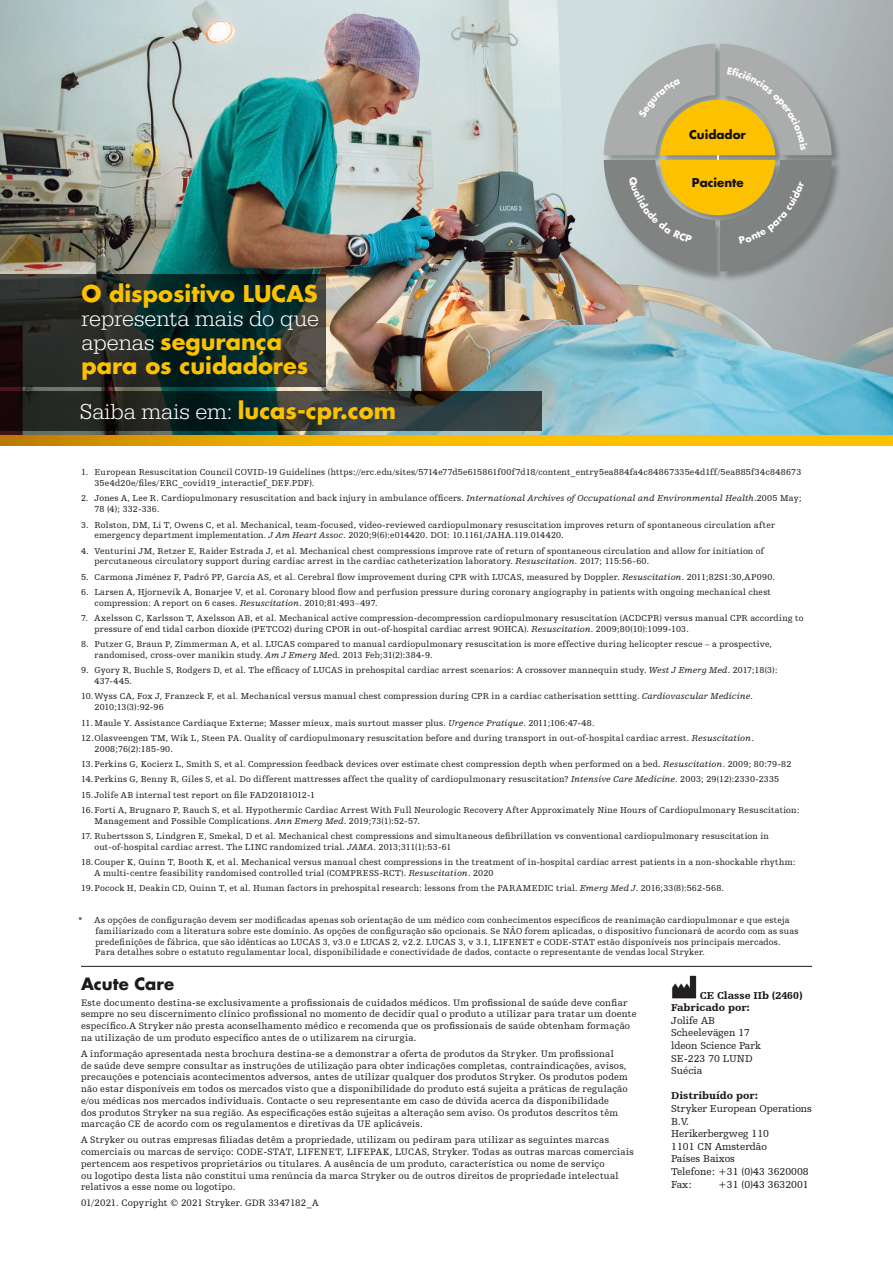
<style>
.page{position:relative;width:893px;height:1263px;background:#fff}
.page>*{position:absolute;margin:0;border:0;box-sizing:border-box;transform-origin:0 0}
.t1{font:700 22.5px/24px "Futura For Stryker";color:#fcc100}
.t2{font:300 22.5px "URW Egyptienne TOT";color:#fff}
.t3{font:700 16.5px "Futura For Stryker";color:#1c1b1a}
.t4{font:700 11.85px "Futura For Stryker";color:#141211}
.t5{font:10.5px/12.6px "Humanist Slabserif 712 BT";color:#1c1b1a}
.t6{font:900 10.5px/12.6px "Humanist Slabserif 712 BT";color:#1c1b1a}
.t7{font:9.75px/11.7px "Humanist Slabserif 712 BT";letter-spacing:.025em;color:#1c1b1a}
.t8{font:9px/10.8px "Humanist Slabserif 712 BT";letter-spacing:.025em;color:#1c1b1a}
.s1{font-family:"URW Egyptienne TOT";font-weight:300;color:#fff}
.s2{font-style:italic}
</style>
<div class="page">
<img style="left:0;top:0;width:893px;height:435px">
<hr style="left:81px;top:966px;width:731px;height:1px;background:#1c1b1a">
<img style="left:672px;top:976px;width:25px;height:23px">
<svg style="left:0;top:391px;width:541px;height:40px;background:#242e2c"></svg>
<svg style="left:0;top:274px;width:325px;height:113px;background:#1b2a27"></svg>
<svg style="left:0;top:435px;width:893px;height:11px;background:#eeb100"></svg>
<div style="left:604px;top:44px;width:238px;height:238px;background:#1c1b1a;opacity:.35"></div>
<svg style="left:604px;top:44px;width:228px;height:227px;background:#b1a984"></svg>
<h1 class="t1" style="left:81px;top:281px;width:238px">O dispositivo LUCAS</h1>
<h1 class="t2" style="left:81px;top:305px;width:239px">representa mais do que</h1>
<h1 class="t1" style="left:81px;top:329px;width:228px"><span class="s1">apenas</span> segurança para os cuidadores</h1>
<h1 class="t1" style="left:80px;top:398px;width:318px"><span class="s1">Saiba mais em:</span> lucas-cpr.com</h1>
<h3 class="t4" style="left:689px;top:126px;width:58px">Cuidador</h3>
<h3 class="t4" style="left:692px;top:175px;width:53px">Paciente</h3>
<p class="t8" style="left:94px;top:467px;width:708px;text-indent:-14px">1. European Resuscitation Council COVID-19 Guidelines (https://erc.edu/sites/5714e77d5e615861f00f7d18/content_entry5ea884fa4c84867335e4d1ff/5ea885f34c848673<br>35e4d20e/files/ERC_covid19_interactief_DEF.PDF).</p>
<p class="t8" style="left:94px;top:493px;width:709px;text-indent:-14px">2. Jones A, Lee R. Cardiopulmonary resuscitation and back injury in ambulance officers. <span class="s2">International Archives of Occupational and Environmental Health</span>.2005 May;<br>78 (4); 332-336.</p>
<p class="t8" style="left:94px;top:519px;width:682px;text-indent:-14px">3. Rolston, DM, Li T, Owens C, et al. Mechanical, team-focused, video-reviewed cardiopulmonary resuscitation improves return of spontaneous circulation after emergency department implementation. <span class="s2">J Am Heart Assoc</span>. 2020;9(6):e014420. DOI: 10.1161/JAHA.119.014420.</p>
<p class="t8" style="left:94px;top:545px;width:671px;text-indent:-14px">4. Venturini JM, Retzer E, Raider Estrada J, et al. Mechanical chest compressions improve rate of return of spontaneous circulation and allow for initiation of percutaneous circulatory support during cardiac arrest in the cardiac catheterization laboratory. <span class="s2">Resuscitation.</span> 2017; 115:56-60.</p>
<p class="t8" style="left:81px;top:571px;width:696px">5. Carmona Jiménez F, Padró PP, García AS, et al. Cerebral flow improvement during CPR with LUCAS, measured by Doppler. <span class="s2">Resuscitation</span>. 2011;82S1:30,AP090.</p>
<p class="t8" style="left:94px;top:586px;width:678px;text-indent:-14px">6. Larsen A, Hjornevik A, Bonarjee V, et al. Coronary blood flow and perfusion pressure during coronary angiography in patients with ongoing mechanical chest compression: A report on 6 cases. <span class="s2">Resuscitation</span>. 2010;81:493–497.</p>
<p class="t8" style="left:94px;top:613px;width:711px;text-indent:-14px">7. Axelsson C, Karlsson T, Axelsson AB, et al. Mechanical active compression-decompression cardiopulmonary resuscitation (ACDCPR) versus manual CPR according to pressure of end tidal carbon dioxide (PETCO2) during CPOR in out-of-hospital cardiac arrest 9OHCA). <span class="s2">Resuscitation</span>. 2009;80(10):1099-103.</p>
<p class="t8" style="left:94px;top:639px;width:679px;text-indent:-14px">8. Putzer G, Braun P, Zimmerman A, et al. LUCAS compared to manual cardiopulmonary resuscitation is more effective during helicopter rescue – a prospective, randomised, cross-over manikin study. <span class="s2">Am J Emerg Me</span>d. 2013 Feb;31(2):384-9.</p>
<p class="t8" style="left:94px;top:665px;width:685px;text-indent:-14px">9. Gyory R, Buchle S, Rodgers D, et al. The efficacy of LUCAS in prehospital cardiac arrest scenarios: A crossover mannequin study. <span class="s2">West J Emerg Med</span>. 2017;18(3):<br>437-445.</p>
<p class="t8" style="left:94px;top:691px;width:660px;text-indent:-14px">10.Wyss CA, Fox J, Franzeck F, et al. Mechanical versus manual chest compression during CPR in a cardiac catherisation settting. <span class="s2">Cardiovascular Medicine</span>.<br>2010;13(3):92-96</p>
<p class="t8" style="left:81px;top:715px;width:674px;line-height:15.3px">11. Maule Y. Assistance Cardiaque Externe; Masser mieux, mais surtout masser plus. <span class="s2">Urgence Pratique</span>. 2011;106:47-48.<br>12.Olasveengen TM, Wik L, Steen PA. Quality of cardiopulmonary resuscitation before and during transport in out-of-hospital cardiac arrest. <span class="s2">Resuscitation</span>.</p>
<p class="t8" style="left:81px;top:741px;width:720px;line-height:15.3px;text-indent:14px">2008;76(2):185-90.<br>13.Perkins G, Kocierz L, Smith S, et al. Compression feedback devices over estimate chest compression depth when performed on a bed. <span class="s2">Resuscitation</span>. 2009; 80:79-82<br>14.Perkins G, Benny R, Giles S, et al. Do different mattresses affect the quality of cardiopulmonary resuscitation? <span class="s2">Intensive Care Medicine</span>. 2003; 29(12):2330-2335<br>15.Jolife AB internal test report on file FAD20181012-1<br>16.Forti A, Brugnaro P, Rauch S, et al. Hypothermic Cardiac Arrest With Full Neurologic Recovery After Approximately Nine Hours of Cardiopulmonary Resuscitation:</p>
<p class="t8" style="left:94px;top:815px;width:327px">Management and Possible Complications. <span class="s2">Ann Emerg Med</span>. 2019;73(1):52-57.</p>
<p class="t8" style="left:94px;top:830px;width:676px;text-indent:-14px">17. Rubertsson S, Lindgren E, Smekal, D et al. Mechanical chest compressions and simultaneous defibrillation vs conventional cardiopulmonary resuscitation in out-of-hospital cardiac arrest. The LINC randomized trial. <span class="s2">JAMA</span>. 2013;311(1):53-61</p>
<p class="t8" style="left:94px;top:856px;width:703px;text-indent:-14px">18.Couper K, Quinn T, Booth K, et al. Mechanical versus manual chest compressions in the treatment of in-hospital cardiac arrest patients in a non-shockable rhythm:<br>A multi-centre feasibility randomised controlled trial (COMPRESS-RCT). <span class="s2">Resuscitation</span>. 2020</p>
<p class="t8" style="left:81px;top:883px;width:645px">19.Pocock H, Deakin CD, Quinn T, et al. Human factors in prehospital research: lessons from the PARAMEDIC trial. <span class="s2">Emerg Med J</span>. 2016;33(8):562-568.</p>
<p class="t8" style="left:95px;top:914px;width:705px;text-indent:-17px">* As opções de configuração devem ser modificadas apenas sob orientação de um médico com conhecimentos específicos de reanimação cardiopulmonar e que esteja familiarizado com a literatura sobre este domínio. As opções de configuração são opcionais. Se NÃO forem aplicadas, o dispositivo funcionará de acordo com as suas predefinições de fábrica, que são idênticas ao LUCAS 3, v3.0 e LUCAS 2, v2.2. LUCAS 3, v 3.1, LIFENET e CODE-STAT estão disponíveis nos principais mercados.<br>Para detalhes sobre o estatuto regulamentar local, disponibilidade e conectividade de dados, contacte o representante de vendas local Stryker.</p>
<h2 class="t3" style="left:81px;top:972px;width:95px">Acute Care</h2>
<p class="t7" style="left:81px;top:996px;width:557px">Este documento destina-se exclusivamente a profissionais de cuidados médicos. Um profissional de saúde deve confiar sempre no seu discernimento clínico profissional no momento de decidir qual o produto a utilizar para tratar um doente específico.A Stryker não presta aconselhamento médico e recomenda que os profissionais de saúde obtenham formação na utilização de um produto específico antes de o utilizarem na cirurgia.</p>
<p class="t7" style="left:81px;top:1048px;width:548px">A informação apresentada nesta brochura destina-se a demonstrar a oferta de produtos da Stryker. Um profissional<br>de saúde deve sempre consultar as instruções de utilização para obter indicações completas, contraindicações, avisos, precauções e potenciais acontecimentos adversos, antes de utilizar qualquer dos produtos Stryker. Os produtos podem não estar disponíveis em todos os mercados visto que a disponibilidade do produto está sujeita a práticas de regulação e/ou médicas nos mercados individuais. Contacte o seu representante em caso de dúvida acerca da disponibilidade<br>dos produtos Stryker na sua região. As especificações estão sujeitas a alteração sem aviso. Os produtos descritos têm marcação CE de acordo com os regulamentos e diretivas da UE aplicáveis.</p>
<p class="t7" style="left:81px;top:1134px;width:554px">A Stryker ou outras empresas filiadas detêm a propriedade, utilizam ou pediram para utilizar as seguintes marcas comerciais ou marcas de serviço: CODE-STAT, LIFENET, LIFEPAK, LUCAS, Stryker. Todas as outras marcas comerciais pertencem aos respetivos proprietários ou titulares. A ausência de um produto, característica ou nome de serviço<br>ou logotipo desta lista não constitui uma renúncia da marca Stryker ou de outros direitos de propriedade intelectual relativos a esse nome ou logotipo.</p>
<p class="t7" style="left:81px;top:1197px;width:239px">01/2021. Copyright © 2021 Stryker. GDR 3347182_A</p>
<p class="t6" style="left:671px;top:988px;width:133px;text-indent:29px">CE Classe IIb (2460)<br>Fabricado por:</p>
<p class="t5" style="left:671px;top:1014px;width:91px">Jolife AB<br>Scheelevägen 17 ldeon Science Park<br>SE-223 70 LUND<br>Suécia</p>
<p class="t6" style="left:671px;top:1089px;width:88px">Distribuído por:</p>
<p class="t5" style="left:671px;top:1102px;width:142px">Stryker European Operations<br>B.V.<br>Herikerbergweg 110<br>1101 CN Amsterdão<br>Países Baixos<br>Telefone: +31 (0)43 3620008<br>Fax:</p>
<p class="t5" style="left:718px;top:1178px;width:92px">+31 (0)43 3632001</p>
</div>
